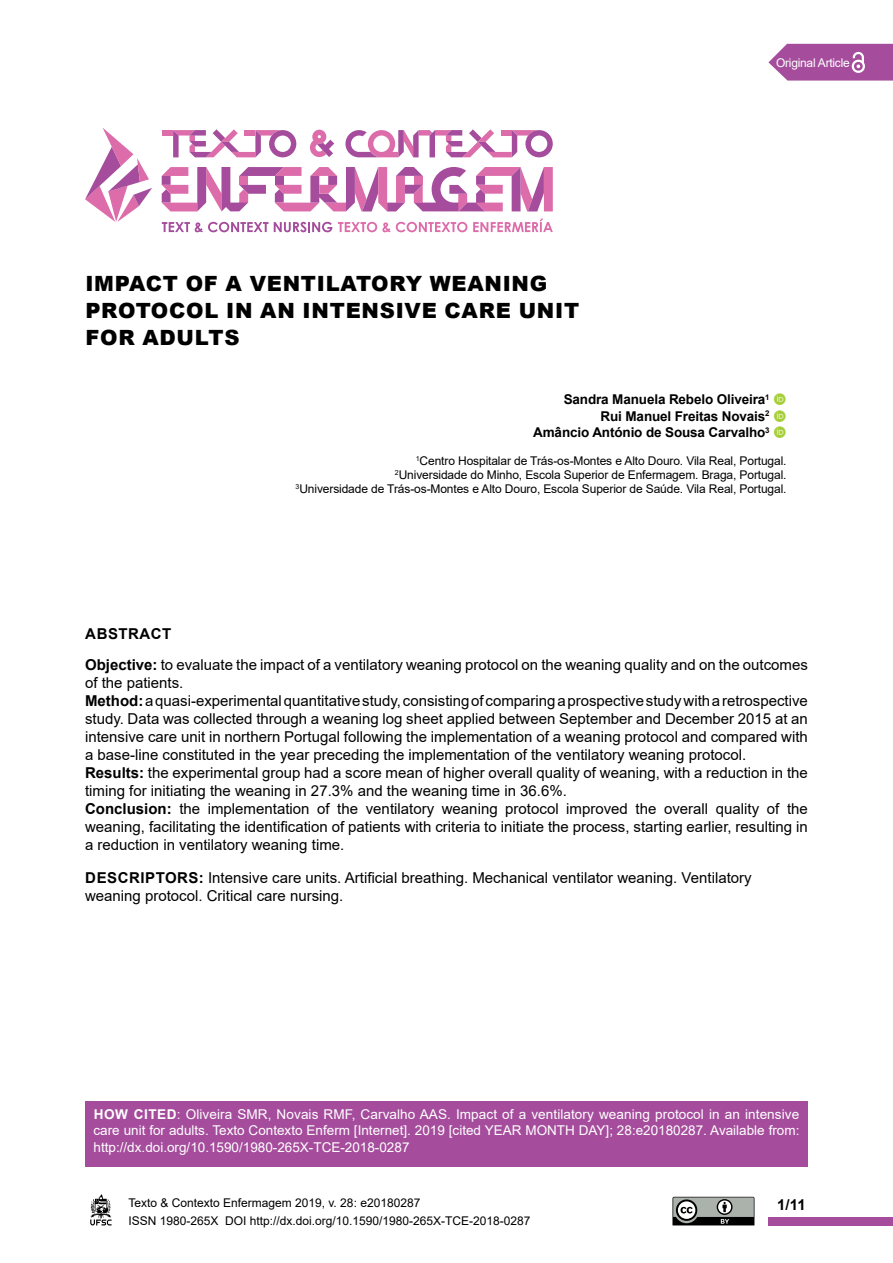
<style>
.page{position:relative;width:893px;height:1263px;background:#fff}
.page>*{position:absolute;margin:0;border:0;box-sizing:border-box;transform-origin:0 0}
.t1{font:900 21px/27px "Arial";letter-spacing:.035em;color:#000}
.t2{font:15px/18px "Arial";color:#000}
.t3{font:700 15px "Arial";color:#000}
.t4{font:13.5px/16.2px "Arial";color:#fff;text-align:justify}
.t5{font:700 13.5px/16.5px "Arial";letter-spacing:-.01em;color:#000;text-align:right}
.t6{font:12px/14.4px "Arial";letter-spacing:-.01em;color:#000}
.t7{font:12px "Arial";letter-spacing:-.02em;color:#fff}
.s1{font-weight:700}
</style>
<div class="page">
<div style="left:769px;top:1217px;width:124px;height:8px;background:#a54d9c"></div>
<svg style="left:90px;top:1194px;width:22px;height:31px"></svg>
<svg style="left:162px;top:167px;width:391px;height:45px"></svg>
<div style="left:162px;top:130px;width:11px;height:6px;background:#dd6daa"></div>
<svg style="left:173px;top:129px;width:123px;height:28px"></svg>
<svg style="left:310px;top:129px;width:243px;height:28px"></svg>
<svg style="left:162px;top:222px;width:106px;height:10px"></svg>
<svg style="left:274px;top:222px;width:58px;height:10px"></svg>
<svg style="left:338px;top:222px;width:129px;height:10px"></svg>
<svg style="left:473px;top:219px;width:80px;height:13px"></svg>
<svg style="left:85px;top:128px;width:67px;height:94px"></svg>
<svg style="left:768px;top:44px;width:125px;height:37px;background:#af61a7"></svg>
<svg style="left:672px;top:1197px;width:83px;height:29px;background:#777b78"></svg>
<div style="left:85px;top:1101px;width:723px;height:66px;background:#a54d9c"></div>
<h1 class="t1" style="left:85px;top:270px;width:495px">IMPACT OF A VENTILATORY WEANING<br>PROTOCOL IN AN INTENSIVE CARE UNIT<br>FOR ADULTS</h1>
<p class="t7" style="left:776px;top:54px;width:75px">Original Article</p>
<p class="t5" style="left:533px;top:392px;width:238px">Sandra Manuela Rebelo Oliveira<sup>1<br></sup>Rui Manuel Freitas Novais<sup>2<br></sup>Amâncio António de Sousa Carvalho<sup>3</sup></p>
<p class="t6" style="left:296px;top:453px;width:493px;text-align:right"><sup>1</sup>Centro Hospitalar de Trás-os-Montes e Alto Douro. Vila Real, Portugal.<br><sup>2</sup>Universidade do Minho, Escola Superior de Enfermagem. Braga, Portugal.<br><sup>3</sup>Universidade de Trás-os-Montes e Alto Douro, Escola Superior de Saúde. Vila Real, Portugal.</p>
<p class="t2" style="left:85px;top:618px;width:724px;line-height:30.8px"><span class="s1">ABSTRACT<br>Objective:</span> to evaluate the impact of a ventilatory weaning protocol on the weaning quality and on the outcomes</p>
<p class="t2" style="left:85px;top:673px;width:724px">of the patients.<br><span class="s1">Method:</span> a quasi-experimental quantitative study, consisting of comparing a prospective study with a retrospective study. Data was collected through a weaning log sheet applied between September and December 2015 at an intensive care unit in northern Portugal following the implementation of a weaning protocol and compared with a base-line constituted in the year preceding the implementation of the ventilatory weaning protocol.<br><span class="s1">Results:</span> the experimental group had a score mean of higher overall quality of weaning, with a reduction in the timing for initiating the weaning in 27.3% and the weaning time in 36.6%.<br><span class="s1">Conclusion:</span> the implementation of the ventilatory weaning protocol improved the overall quality of the weaning, facilitating the identification of patients with criteria to initiate the process, starting earlier, resulting in a reduction in ventilatory weaning time.</p>
<p class="t2" style="left:85px;top:868px;width:668px"><span class="s1">DESCRIPTORS:</span> Intensive care units. Artificial breathing. Mechanical ventilator weaning. Ventilatory weaning protocol. Critical care nursing.</p>
<p class="t4" style="left:94px;top:1106px;width:707px"><span class="s1">HOW CITED</span>: Oliveira SMR, Novais RMF, Carvalho AAS. Impact of a ventilatory weaning protocol in an intensive care unit for adults. Texto Contexto Enferm [Internet]. 2019 [cited YEAR MONTH DAY]; 28:e20180287. Available from: http://dx.doi.org/10.1590/1980-265X-TCE-2018-0287</p>
<p class="t6" style="left:128px;top:1194px;width:404px;line-height:18px">Texto &amp; Contexto Enfermagem 2019, v. 28: e20180287<br>ISSN 1980-265X DOI http://dx.doi.org/10.1590/1980-265X-TCE-2018-0287</p>
<p class="t3" style="left:777px;top:1194px;width:30px">1/11</p>
</div>
